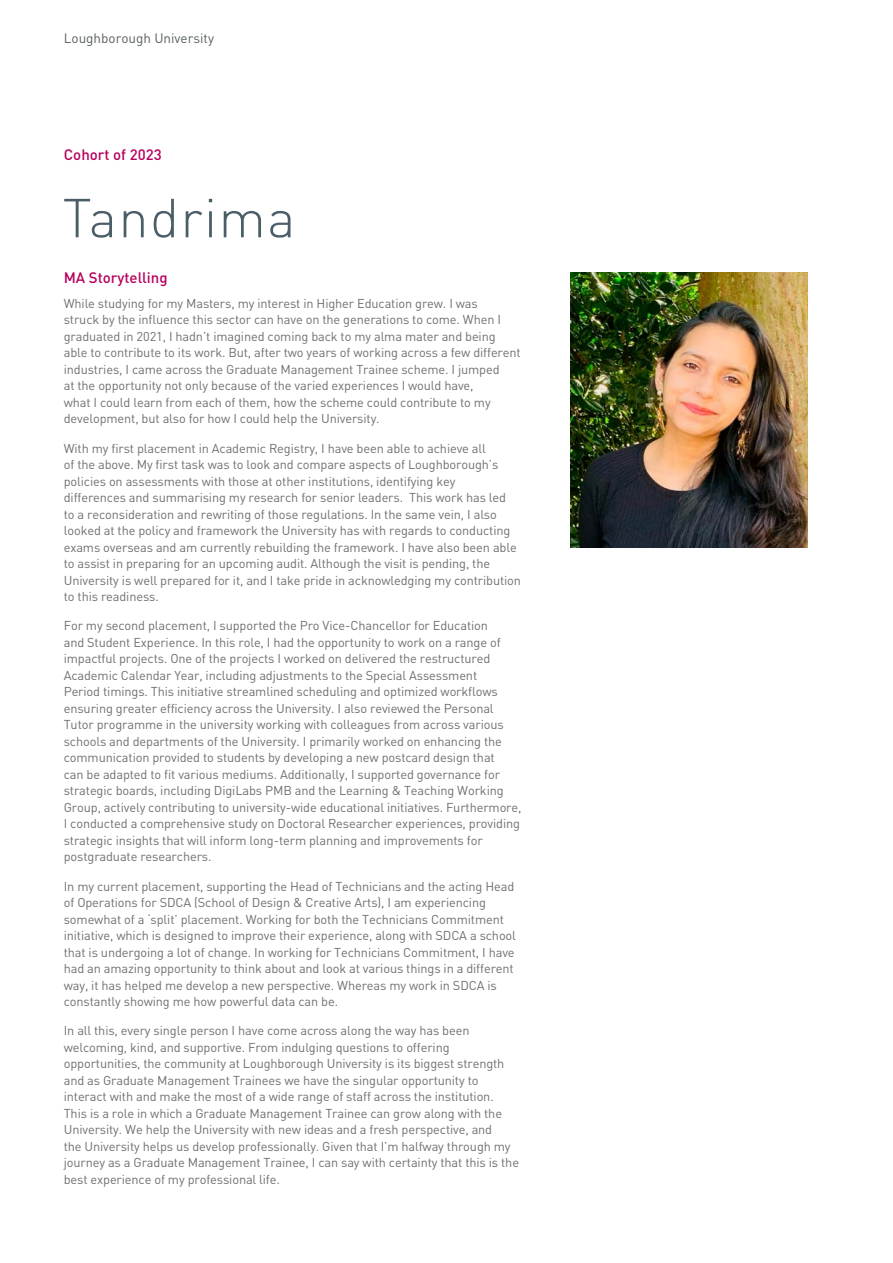
<style>
.page{position:relative;width:893px;height:1263px;background:#fff}
.page>*{position:absolute;margin:0;border:0;box-sizing:border-box;transform-origin:0 0}
.Heading{font:300 54px "DINOT";letter-spacing:.025em;color:#4b5e67}
.Sub_headings_PINK{font:500 15px "DINOT";color:#b6005d}
.t1{font:13.5px "DINOT";color:#575e62}
.Body_Copy{font:12.75px/16.5px "DINOT";letter-spacing:-.01em;color:#706f6f}
</style>
<div class="page">
<img style="left:571px;top:272px;width:237px;height:276px">
<p class="t1" style="left:64px;top:29px;width:152px">Loughborough University</p>
<p class="Sub_headings_PINK" style="left:64px;top:145px;width:99px">Cohort of 2023</p>
<p class="Heading" style="left:63px;top:185px;width:234px">Tandrima</p>
<p class="Sub_headings_PINK" style="left:64px;top:268px;width:105px">MA Storytelling</p>
<p class="Body_Copy" style="left:64px;top:295px;width:458px">While studying for my Masters, my interest in Higher Education grew. I was<br>struck by the influence this sector can have on the generations to come. When I graduated in 2021, I hadn’t imagined coming back to my alma mater and being able to contribute to its work. But, after two years of working across a few different industries, I came across the Graduate Management Trainee scheme. I jumped<br>at the opportunity not only because of the varied experiences I would have,<br>what I could learn from each of them, how the scheme could contribute to my development, but also for how I could help the University.</p>
<p class="Body_Copy" style="left:64px;top:439px;width:459px">With my first placement in Academic Registry, I have been able to achieve all<br>of the above. My first task was to look and compare aspects of Loughborough’s policies on assessments with those at other institutions, identifying key<br>differences and summarising my research for senior leaders. This work has led<br>to a reconsideration and rewriting of those regulations. In the same vein, I also looked at the policy and framework the University has with regards to conducting exams overseas and am currently rebuilding the framework. I have also been able to assist in preparing for an upcoming audit. Although the visit is pending, the University is well prepared for it, and I take pride in acknowledging my contribution to this readiness.</p>
<p class="Body_Copy" style="left:64px;top:617px;width:459px">For my second placement, I supported the Pro Vice-Chancellor for Education<br>and Student Experience. In this role, I had the opportunity to work on a range of impactful projects. One of the projects I worked on delivered the restructured Academic Calendar Year, including adjustments to the Special Assessment<br>Period timings. This initiative streamlined scheduling and optimized workflows ensuring greater efficiency across the University. I also reviewed the Personal Tutor programme in the university working with colleagues from across various schools and departments of the University. I primarily worked on enhancing the communication provided to students by developing a new postcard design that<br>can be adapted to fit various mediums. Additionally, I supported governance for strategic boards, including DigiLabs PMB and the Learning &amp; Teaching Working Group, actively contributing to university-wide educational initiatives. Furthermore, I conducted a comprehensive study on Doctoral Researcher experiences, providing strategic insights that will inform long-term planning and improvements for postgraduate researchers.</p>
<p class="Body_Copy" style="left:64px;top:877px;width:454px">In my current placement, supporting the Head of Technicians and the acting Head of Operations for SDCA (School of Design &amp; Creative Arts), I am experiencing somewhat of a ‘split’ placement. Working for both the Technicians Commitment initiative, which is designed to improve their experience, along with SDCA a school that is undergoing a lot of change. In working for Technicians Commitment, I have had an amazing opportunity to think about and look at various things in a different way, it has helped me develop a new perspective. Whereas my work in SDCA is constantly showing me how powerful data can be.</p>
<p class="Body_Copy" style="left:64px;top:1022px;width:457px">In all this, every single person I have come across along the way has been welcoming, kind, and supportive. From indulging questions to offering opportunities, the community at Loughborough University is its biggest strength and as Graduate Management Trainees we have the singular opportunity to interact with and make the most of a wide range of staff across the institution.<br>This is a role in which a Graduate Management Trainee can grow along with the University. We help the University with new ideas and a fresh perspective, and<br>the University helps us develop professionally. Given that I’m halfway through my journey as a Graduate Management Trainee, I can say with certainty that this is the best experience of my professional life.</p>
</div>
